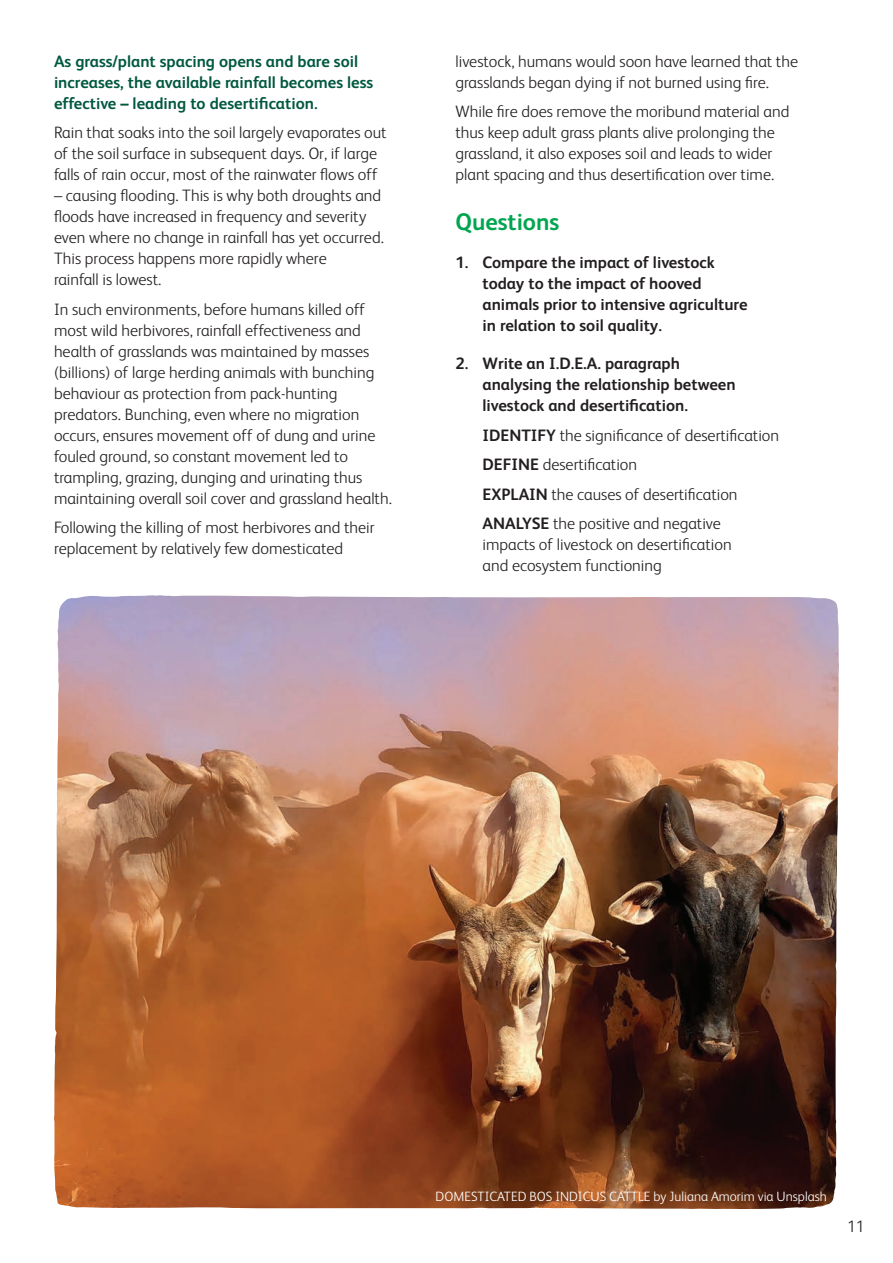
<style>
.page{position:relative;width:893px;height:1263px;background:#fff}
.page>*{position:absolute;margin:0;border:0;box-sizing:border-box;transform-origin:0 0}
.t1{font:700 24px "FS Albert";color:#00a54f}
.t2{font:300 16.5px/21px "FS Albert";color:#231f20}
.t3{font:700 16.5px/21px "FS Albert";color:#231f20}
.t4{font:700 16.5px/21px "FS Albert";color:#00583f}
.t5{font:300 13.5px "FS Albert";color:#fff}
.s1{font-weight:700}
</style>
<div class="page">
<img style="left:241px;top:597px;width:598px;height:612px">
<img style="left:54px;top:595px;width:499px;height:613px">
<p class="t4" style="left:54px;top:50px;width:321px">As grass/plant spacing opens and bare soil increases, the available rainfall becomes less effective – leading to desertification.</p>
<p class="t2" style="left:54px;top:121px;width:334px">Rain that soaks into the soil largely evaporates out of the soil surface in subsequent days. Or, if large falls of rain occur, most of the rainwater flows off</p>
<p class="t2" style="left:54px;top:184px;width:331px">– causing flooding. This is why both droughts and floods have increased in frequency and severity even where no change in rainfall has yet occurred.<br>This process happens more rapidly where<br>rainfall is lowest.</p>
<p class="t2" style="left:54px;top:298px;width:339px">In such environments, before humans killed off most wild herbivores, rainfall effectiveness and health of grasslands was maintained by masses (billions) of large herding animals with bunching behaviour as protection from pack-hunting predators. Bunching, even where no migration occurs, ensures movement off of dung and urine fouled ground, so constant movement led to trampling, grazing, dunging and urinating thus maintaining overall soil cover and grassland health.</p>
<p class="t2" style="left:54px;top:516px;width:322px">Following the killing of most herbivores and their replacement by relatively few domesticated</p>
<p class="t2" style="left:455px;top:50px;width:344px">livestock, humans would soon have learned that the grasslands began dying if not burned using fire.</p>
<p class="t2" style="left:455px;top:100px;width:335px">While fire does remove the moribund material and thus keep adult grass plants alive prolonging the grassland, it also exposes soil and leads to wider plant spacing and thus desertification over time.</p>
<h1 class="t1" style="left:455px;top:206px;width:106px">Questions</h1>
<p class="t3" style="left:482px;top:251px;width:267px;text-indent:-27px">1. Compare the impact of livestock today to the impact of hooved animals prior to intensive agriculture in relation to soil quality.</p>
<p class="t3" style="left:482px;top:352px;width:255px;text-indent:-27px">2. Write an I.D.E.A. paragraph analysing the relationship between livestock and desertification.</p>
<p class="t2" style="left:482px;top:420px;width:298px;line-height:29.5px"><span class="s1">IDENTIFY</span> the significance of desertification <span class="s1">DEFINE</span> desertification<br><span class="s1">EXPLAIN</span> the causes of desertification <span class="s1">ANALYSE</span> the positive and negative</p>
<p class="t2" style="left:482px;top:533px;width:251px">impacts of livestock on desertification and ecosystem functioning</p>
<p class="t5" style="left:436px;top:1187px;width:393px">DOMESTICATED BOS INDICUS CATTLE by Juliana Amorim via Unsplash</p>
<p class="t2" style="left:847px;top:1215px;width:19px">11</p>
</div>
